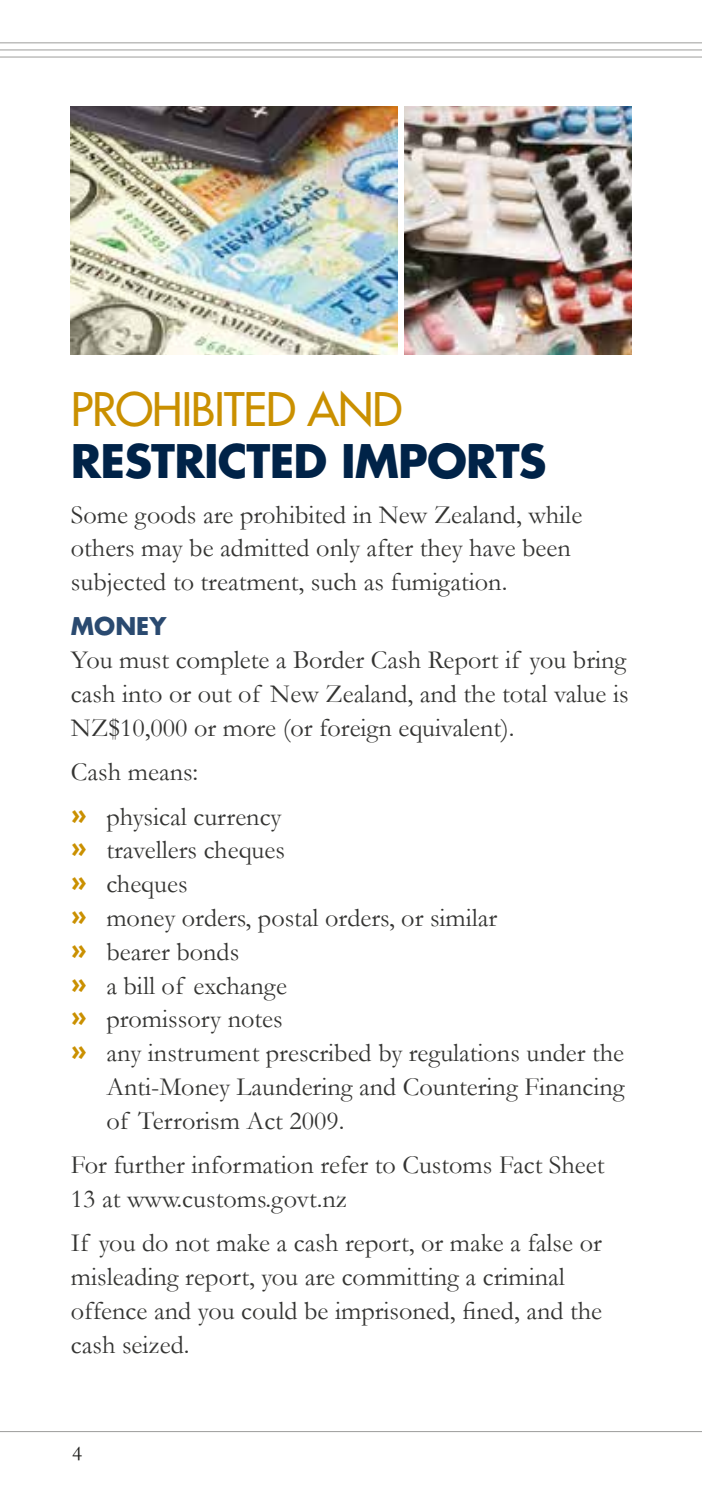
<style>
.page{position:relative;width:702px;height:1489px;background:#fff}
.page>*{position:absolute;margin:0;border:0;box-sizing:border-box;transform-origin:0 0}
.t1{font:700 45px "Futura";letter-spacing:-.02em;color:#002348}
.t2{font:45px "Futura";letter-spacing:-.02em;color:#ca9000}
.t3{font:26.25px/33.8px "Garamond";color:#343432}
.t4{font:700 23.75px "Futura";color:#2a4a70}
.t5{font:21.25px "Garamond";color:#1d1d1b}
.s1{font-family:"Futura";font-weight:700;color:#ca9000}
</style>
<div class="page">
<hr style="left:0;top:42px;width:702px;height:1px;background:#9d9d9c">
<hr style="left:0;top:49px;width:702px;height:1px;background:#9d9d9c">
<hr style="left:0;top:57px;width:702px;height:1px;background:#9d9d9c">
<hr style="left:0;top:1430px;width:702px;height:1px;background:#9d9d9c">
<img style="left:404px;top:106px;width:227px;height:248px">
<img style="left:71px;top:106px;width:326px;height:248px">
<h1 class="t2" style="left:71px;top:380px;width:333px">PROHIBITED AND</h1>
<h1 class="t1" style="left:71px;top:430px;width:477px">RESTRICTED IMPORTS</h1>
<p class="t3" style="left:71px;top:497px;width:513px">Some goods are prohibited in New Zealand, while others may be admitted only after they have been subjected to treatment, such as fumigation.</p>
<p class="t4" style="left:71px;top:609px;width:97px">MONEY</p>
<p class="t3" style="left:71px;top:643px;width:559px;text-align:justify">You must complete a Border Cash Report if you bring cash into or out of New Zealand, and the total value is NZ$10,000 or more (or foreign equivalent).</p>
<p class="t3" style="left:71px;top:749px;width:212px;line-height:44.5px">Cash means:<br><span class="s1">»</span> physical currency</p>
<p class="t3" style="left:71px;top:833px;width:215px"><span class="s1">»</span> travellers cheques</p>
<p class="t3" style="left:71px;top:866px;width:118px"><span class="s1">»</span> cheques</p>
<p class="t3" style="left:71px;top:900px;width:428px"><span class="s1">»</span> money orders, postal orders, or similar</p>
<p class="t3" style="left:71px;top:934px;width:170px"><span class="s1">»</span> bearer bonds</p>
<p class="t3" style="left:71px;top:968px;width:217px"><span class="s1">»</span> a bill of exchange</p>
<p class="t3" style="left:71px;top:1001px;width:213px"><span class="s1">»</span> promissory notes</p>
<p class="t3" style="left:71px;top:1035px;width:554px"><span class="s1">»</span> any instrument prescribed by regulations under the</p>
<p class="t3" style="left:106px;top:1069px;width:520px">Anti-Money Laundering and Countering Financing</p>
<p class="t3" style="left:106px;top:1103px;width:240px">of Terrorism Act 2009.</p>
<p class="t3" style="left:71px;top:1147px;width:535px">For further information refer to Customs Fact Sheet<br>13 at www.customs.govt.nz</p>
<p class="t3" style="left:71px;top:1225px;width:532px">If you do not make a cash report, or make a false or misleading report, you are committing a criminal offence and you could be imprisoned, fined, and the cash seized.</p>
<p class="t5" style="left:72px;top:1440px;width:11px">4</p>
</div>
